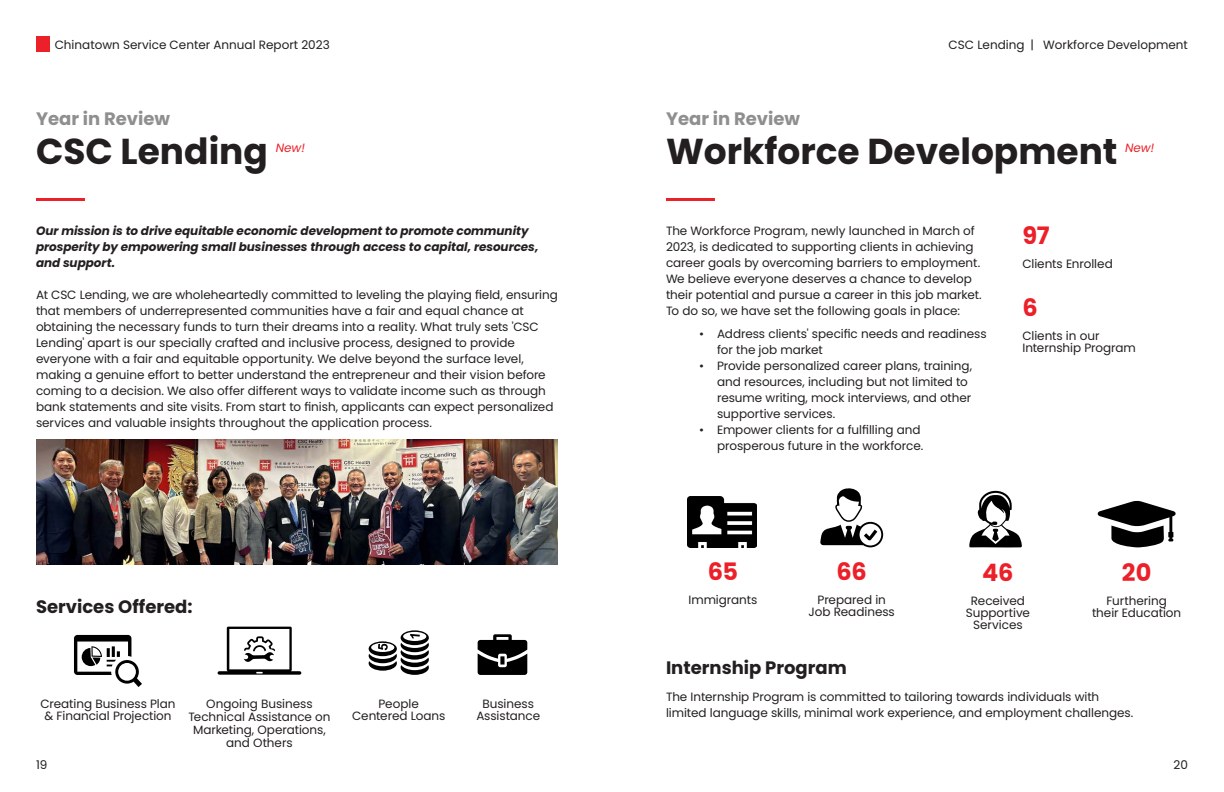
<style>
.page{position:relative;width:1224px;height:792px;background:#fff}
.page>*{position:absolute;margin:0;border:0;box-sizing:border-box;transform-origin:0 0}
.Titles_Poppins_Bold_36pt{font:700 36px "Poppins";color:#231f20}
.t1{font:700 24px "Poppins";letter-spacing:-.015em;color:#ec2029}
.t2{font:700 18px "Poppins";color:#231f20}
.t3{font:700 18px "Poppins";color:#8f8f8f}
.t4{font:12px/16px "Poppins";letter-spacing:-.005em;color:#231f20;text-align:center}
.t5{font:italic 700 12px/16px "Poppins";letter-spacing:-.005em;color:#231f20}
.t6{font:italic 12px "Poppins";color:#ec2029}
</style>
<div class="page">
<div style="left:36px;top:36px;width:14px;height:16px;background:#ec2029"></div>
<hr style="left:36px;top:198px;width:49px;height:3px;background:#ec2029">
<svg style="left:74px;top:635px;width:68px;height:52px"></svg>
<svg style="left:218px;top:627px;width:83px;height:48px"></svg>
<svg style="left:369px;top:630px;width:60px;height:45px"></svg>
<svg style="left:478px;top:634px;width:49px;height:41px"></svg>
<img style="left:36px;top:439px;width:522px;height:125px">
<hr style="left:666px;top:198px;width:49px;height:3px;background:#ec2029">
<img style="left:688px;top:496px;width:69px;height:52px">
<svg style="left:820px;top:488px;width:63px;height:59px"></svg>
<svg style="left:969px;top:491px;width:53px;height:57px"></svg>
<svg style="left:1097px;top:501px;width:79px;height:47px"></svg>
<p class="t4" style="left:55px;top:36px;width:277px">Chinatown Service Center Annual Report 2023</p>
<p class="t4" style="left:949px;top:36px;width:241px">CSC Lending | Workforce Development</p>
<p class="t3" style="left:36px;top:108px;width:136px">Year in Review</p>
<p class="t3" style="left:666px;top:108px;width:136px">Year in Review</p>
<p class="Titles_Poppins_Bold_36pt" style="left:36px;top:130px;width:234px">CSC Lending</p>
<p class="t6" style="left:276px;top:140px;width:31px">New!</p>
<p class="Titles_Poppins_Bold_36pt" style="left:666px;top:130px;width:453px">Workforce Development</p>
<p class="t6" style="left:1125px;top:140px;width:30px">New!</p>
<p class="t5" style="left:36px;top:223px;width:504px">Our mission is to drive equitable economic development to promote community prosperity by empowering small businesses through access to capital, resources, and support.</p>
<p class="t4" style="left:36px;top:287px;width:523px;text-align:left">At CSC Lending, we are wholeheartedly committed to leveling the playing field, ensuring that members of underrepresented communities have a fair and equal chance at obtaining the necessary funds to turn their dreams into a reality. What truly sets 'CSC Lending' apart is our specially crafted and inclusive process, designed to provide everyone with a fair and equitable opportunity. We delve beyond the surface level, making a genuine effort to better understand the entrepreneur and their vision before coming to a decision. We also offer different ways to validate income such as through bank statements and site visits. From start to finish, applicants can expect personalized services and valuable insights throughout the application process.</p>
<p class="t4" style="left:666px;top:223px;width:317px;text-align:left">The Workforce Program, newly launched in March of 2023, is dedicated to supporting clients in achieving career goals by overcoming barriers to employment.<br>We believe everyone deserves a chance to develop their potential and pursue a career in this job market.<br>To do so, we have set the following goals in place:</p>
<p class="t4" style="left:717px;top:326px;width:271px;text-align:left;text-indent:-18px">• Address clients' specific needs and readiness for the job market</p>
<p class="t4" style="left:717px;top:358px;width:256px;text-align:left;text-indent:-18px">• Provide personalized career plans, training, and resources, including but not limited to resume writing, mock interviews, and other supportive services.</p>
<p class="t4" style="left:699px;top:422px;width:226px;text-align:right">• Empower clients for a fulfilling and prosperous future in the workforce.</p>
<p class="t1" style="left:1022px;top:222px;width:29px">97</p>
<p class="t4" style="left:1022px;top:256px;width:92px">Clients Enrolled</p>
<p class="t1" style="left:1022px;top:294px;width:17px">6</p>
<p class="t4" style="left:1022px;top:330px;width:115px;line-height:12px;text-align:left">Clients in our<br>Internship Program</p>
<p class="t2" style="left:36px;top:596px;width:158px">Services Offered:</p>
<p class="t1" style="left:708px;top:558px;width:32px">65</p>
<p class="t4" style="left:688px;top:592px;width:70px">Immigrants</p>
<p class="t1" style="left:837px;top:558px;width:32px">66</p>
<p class="t4" style="left:809px;top:594px;width:88px;line-height:12px">Prepared in<br>Job Readiness</p>
<p class="t1" style="left:982px;top:558px;width:33px">46</p>
<p class="t4" style="left:966px;top:595px;width:66px;line-height:12px">Received<br>Supportive<br>Services</p>
<p class="t1" style="left:1122px;top:558px;width:31px">20</p>
<p class="t4" style="left:1092px;top:595px;width:91px;line-height:12px">Furthering their Education</p>
<p class="t4" style="left:40px;top:698px;width:137px;line-height:12px">Creating Business Plan &amp; Financial Projection</p>
<p class="t4" style="left:188px;top:697px;width:144px;line-height:13px">Ongoing Business<br>Technical Assistance on<br>Marketing, Operations, and Others</p>
<p class="t4" style="left:352px;top:698px;width:95px;line-height:12px">People<br>Centered Loans</p>
<p class="t4" style="left:476px;top:698px;width:65px;line-height:12px">Business<br>Assistance</p>
<p class="t2" style="left:666px;top:657px;width:182px">Internship Program</p>
<p class="t4" style="left:666px;top:689px;width:469px;text-align:left">The Internship Program is committed to tailoring towards individuals with limited language skills, minimal work experience, and employment challenges.</p>
<p class="t4" style="left:36px;top:756px;width:13px">19</p>
<p class="t4" style="left:1174px;top:756px;width:16px">20</p>
</div>
